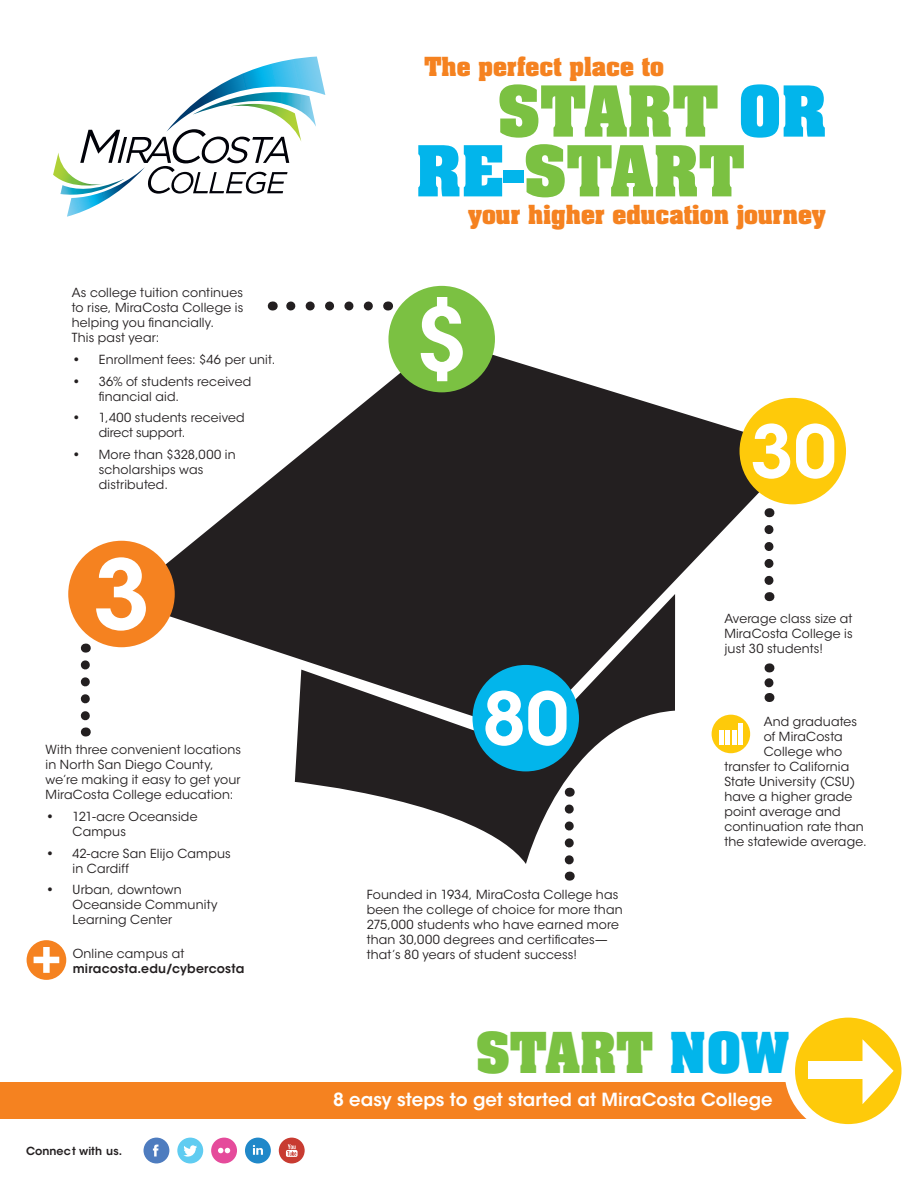
<style>
.page{position:relative;width:918px;height:1188px;background:#fff}
.page>*{position:absolute;margin:0;border:0;box-sizing:border-box;transform-origin:0 0}
.t1{font:600 95.55px "ITC Avant Garde Std";color:#fff}
.t2{font:600 72px "ITC Avant Garde Std";color:#fff}
.t3{font:700 59.7px/59.7px "Aachen Std";color:#7bc142}
.t4{font:600 51.15px "ITC Avant Garde Std";color:#fff}
.t5{font:700 48px "Aachen Std";color:#7bc142}
.t6{font:700 22.35px "Aachen Std";color:#f58220}
.t7{font:600 18px "ITC Avant Garde Std";color:#fff}
.t8{font:12.45px/15px "ITC Avant Garde Std";letter-spacing:.015em;color:#231f20}
.t9{font:600 12.45px "ITC Avant Garde Std";letter-spacing:.015em;color:#231f20}
.t10{font:600 11.1px "ITC Avant Garde Std";color:#231f20}
.s1{font-weight:700}
.s2{color:#02b5eb}
</style>
<div class="page">
<div style="left:0;top:1082px;width:855px;height:36px;background:#f58220"></div>
<svg style="left:122px;top:346px;width:676px;height:388px;fill:#231f20"></svg>
<svg style="left:295px;top:594px;width:380px;height:270px;fill:#231f20"></svg>
<div style="left:68px;top:541px;width:107px;height:106px;background:#f58220;border-radius:50%"></div>
<div style="left:388px;top:286px;width:107px;height:106px;background:#7bc142;border-radius:50%"></div>
<div style="left:473px;top:665px;width:106px;height:106px;background:#02b5eb;border-radius:50%"></div>
<div style="left:740px;top:398px;width:106px;height:106px;background:#feca0a;border-radius:50%"></div>
<svg style="left:790px;top:1012px;width:117px;height:117px;background:#fed231"></svg>
<div style="left:785px;top:1007px;width:127px;height:128px;border:10px solid #fff;border-radius:50%"></div>
<svg style="left:565px;top:809px;width:9px;height:72px"></svg>
<svg style="left:764px;top:530px;width:9px;height:71px"></svg>
<svg style="left:764px;top:683px;width:9px;height:19px"></svg>
<svg style="left:81px;top:665px;width:9px;height:71px"></svg>
<svg style="left:286px;top:302px;width:82px;height:8px"></svg>
<svg style="left:53px;top:57px;width:272px;height:160px"></svg>
<div style="left:712px;top:715px;width:38px;height:38px;background:#feca0a;border-radius:50%"></div>
<hr style="left:732px;top:730px;width:4px;height:15px;background:#fff">
<div style="left:725px;top:730px;width:5px;height:15px;background:#fff"></div>
<hr style="left:719px;top:730px;width:4px;height:15px;background:#fff">
<hr style="left:739px;top:723px;width:4px;height:22px;background:#fff">
<div style="left:808px;top:1062px;width:55px;height:17px;background:#fff"></div>
<svg style="left:862px;top:1039px;width:32px;height:65px"></svg>
<div style="left:27px;top:940px;width:39px;height:40px;background:#f58220;border-radius:50%"></div>
<div style="left:211px;top:1138px;width:26px;height:25px;background:#e54b9b;border-radius:50%"></div>
<svg style="left:218px;top:1148px;width:12px;height:5px"></svg>
<div style="left:279px;top:1138px;width:26px;height:25px;background:#c83b31;border-radius:50%"></div>
<svg style="left:286px;top:1144px;width:12px;height:13px"></svg>
<div style="left:177px;top:1138px;width:26px;height:25px;background:#60ccf1;border-radius:50%"></div>
<svg style="left:183px;top:1145px;width:14px;height:12px"></svg>
<div style="left:245px;top:1138px;width:26px;height:25px;background:#2088c9;border-radius:50%"></div>
<svg style="left:253px;top:1145px;width:10px;height:10px"></svg>
<div style="left:144px;top:1138px;width:25px;height:25px;background:#4e7cbf;border-radius:50%"></div>
<svg style="left:153px;top:1145px;width:5px;height:12px"></svg>
<p class="t8" style="left:72px;top:285px;width:173px">As college tuition continues to rise, MiraCosta College is helping you financially.<br>This past year:</p>
<p class="t8" style="left:72px;top:352px;width:205px"><span class="s1">•</span> Enrollment fees: $46 per unit.</p>
<p class="t8" style="left:99px;top:374px;width:154px;text-indent:-27px"><span class="s1">•</span> 36% of students received financial aid.</p>
<p class="t8" style="left:99px;top:411px;width:147px;text-indent:-27px"><span class="s1">•</span> 1,400 students received direct support.</p>
<p class="t8" style="left:99px;top:447px;width:138px;text-indent:-27px"><span class="s1">•</span> More than $328,000 in scholarships was distributed.</p>
<h1 class="t1" style="left:93px;top:534px;width:59px">3</h1>
<p class="t8" style="left:46px;top:742px;width:197px">With three convenient locations in North San Diego County, we’re making it easy to get your<br>MiraCosta College education:</p>
<p class="t8" style="left:73px;top:809px;width:126px;text-indent:-27px"><span class="s1">•</span> 121-acre Oceanside<br>Campus</p>
<p class="t8" style="left:73px;top:846px;width:160px;text-indent:-27px"><span class="s1">•</span> 42-acre San Elijo Campus in Cardiff</p>
<p class="t8" style="left:73px;top:882px;width:146px;text-indent:-27px"><span class="s1">•</span> Urban, downtown<br>Oceanside Community<br>Learning Center</p>
<h3 class="t4" style="left:31px;top:922px;width:32px">+</h3>
<p class="t8" style="left:73px;top:946px;width:113px">Online campus at</p>
<p class="t9" style="left:73px;top:961px;width:173px">miracosta.edu/cybercosta</p>
<p class="t10" style="left:26px;top:1144px;width:97px">Connect with us.</p>
<h3 class="t6" style="left:425px;top:50px;width:241px">The perfect place to</h3>
<h3 class="t3" style="left:416px;top:83px;width:412px;text-indent:81px">START <span class="s2">OR<br>RE-</span>START</h3>
<h3 class="t6" style="left:468px;top:199px;width:359px">your higher education journey</h3>
<h1 class="t1" style="left:413px;top:279px;width:59px">$</h1>
<h2 class="t2" style="left:482px;top:673px;width:88px">80</h2>
<p class="t8" style="left:367px;top:887px;width:257px">Founded in 1934, MiraCosta College has been the college of choice for more than 275,000 students who have earned more than 30,000 degrees and certificates— that’s 80 years of student success!</p>
<h2 class="t2" style="left:750px;top:406px;width:88px">30</h2>
<p class="t8" style="left:724px;top:611px;width:130px;text-align:justify">Average class size at MiraCosta College is just 30 students!</p>
<p class="t8" style="left:764px;top:715px;width:95px">And graduates</p>
<p class="t8" style="left:764px;top:730px;width:81px">of MiraCosta</p>
<p class="t8" style="left:764px;top:744px;width:80px">College who</p>
<p class="t8" style="left:724px;top:759px;width:127px">transfer to California</p>
<p class="t8" style="left:724px;top:774px;width:132px">State University (CSU)</p>
<p class="t8" style="left:724px;top:789px;width:129px">have a higher grade</p>
<p class="t8" style="left:724px;top:804px;width:118px">point average and</p>
<p class="t8" style="left:724px;top:819px;width:141px">continuation rate than</p>
<p class="t8" style="left:724px;top:834px;width:144px">the statewide average.</p>
<h3 class="t5" style="left:476px;top:1018px;width:315px">START <span class="s2">NOW</span></h3>
<h3 class="t7" style="left:333px;top:1088px;width:441px">8 easy steps to get started at MiraCosta College</h3>
</div>
